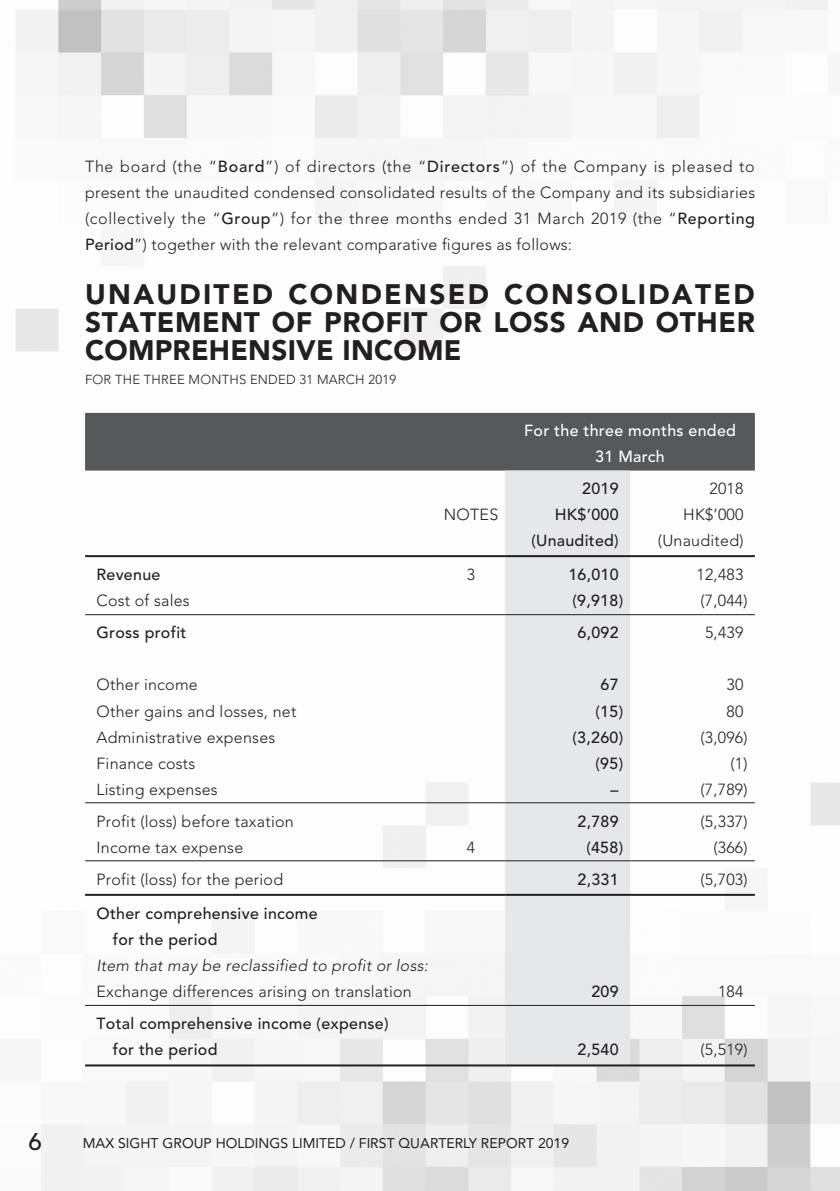
<style>
.page{position:relative;width:840px;height:1191px;background:#fff}
.page>*{position:absolute;margin:0;border:0;box-sizing:border-box;transform-origin:0 0}
.t1{font:900 28px/28px "Avenir LT Std";letter-spacing:.025em;color:#231f20;text-align:justify}
.t2{font:500 24px "Avenir LT Std";color:#231f20}
.t3{font:300 16px/26px "Avenir LT Std";letter-spacing:.015em;color:#231f20;text-align:justify}
.t4{font:500 16px/26px "Avenir LT Std";letter-spacing:.015em;color:#231f20}
.t5{font:italic 300 16px "Avenir LT Std";letter-spacing:.015em;color:#231f20}
.t6{font:500 16px/26px "Avenir LT Std";letter-spacing:.015em;color:#fff;text-align:center}
.t7{font:14px "Avenir LT Std";color:#231f20}
.t8{font:300 13px "Avenir LT Std";letter-spacing:.015em;color:#231f20}
.s1{font-weight:500}
</style>
<div class="page">
<img style="left:15px;top:0;width:824px;height:1191px">
<div style="left:85px;top:413px;width:669px;height:57px;background:#57585a"></div>
<div style="left:505px;top:470px;width:124px;height:594px;background:#e6e7e9"></div>
<hr style="left:85px;top:555px;width:352px;height:2px;background:#231f20">
<hr style="left:437px;top:555px;width:68px;height:2px;background:#231f20">
<hr style="left:505px;top:555px;width:124px;height:2px;background:#231f20">
<hr style="left:629px;top:555px;width:125px;height:2px;background:#231f20">
<hr style="left:85px;top:614px;width:352px;height:1px;background:#231f20">
<hr style="left:437px;top:614px;width:68px;height:1px;background:#231f20">
<hr style="left:505px;top:614px;width:124px;height:1px;background:#231f20">
<hr style="left:629px;top:614px;width:125px;height:1px;background:#231f20">
<hr style="left:85px;top:802px;width:352px;height:1px;background:#231f20">
<hr style="left:437px;top:802px;width:68px;height:1px;background:#231f20">
<hr style="left:505px;top:802px;width:124px;height:1px;background:#231f20">
<hr style="left:629px;top:802px;width:125px;height:1px;background:#231f20">
<hr style="left:85px;top:860px;width:352px;height:1px;background:#231f20">
<hr style="left:437px;top:860px;width:68px;height:1px;background:#231f20">
<hr style="left:505px;top:860px;width:124px;height:1px;background:#231f20">
<hr style="left:629px;top:860px;width:125px;height:1px;background:#231f20">
<hr style="left:85px;top:893px;width:352px;height:2px;background:#231f20">
<hr style="left:437px;top:893px;width:68px;height:2px;background:#231f20">
<hr style="left:505px;top:893px;width:124px;height:2px;background:#231f20">
<hr style="left:629px;top:893px;width:125px;height:2px;background:#231f20">
<hr style="left:85px;top:1005px;width:352px;height:1px;background:#231f20">
<hr style="left:437px;top:1005px;width:68px;height:1px;background:#231f20">
<hr style="left:505px;top:1005px;width:124px;height:1px;background:#231f20">
<hr style="left:629px;top:1005px;width:125px;height:1px;background:#231f20">
<hr style="left:85px;top:1064px;width:352px;height:2px;background:#231f20">
<hr style="left:437px;top:1064px;width:68px;height:2px;background:#231f20">
<hr style="left:505px;top:1064px;width:124px;height:2px;background:#231f20">
<hr style="left:629px;top:1064px;width:125px;height:2px;background:#231f20">
<p class="t3" style="left:85px;top:154px;width:671px">The board (the “<span class="s1">Board</span>”) of directors (the “<span class="s1">Directors</span>”) of the Company is pleased to present the unaudited condensed consolidated results of the Company and its subsidiaries (collectively the “<span class="s1">Group</span>”) for the three months ended 31 March 2019 (the “<span class="s1">Reporting Period</span>”) together with the relevant comparative figures as follows:</p>
<h1 class="t1" style="left:85px;top:280px;width:670px">UNAUDITED CONDENSED CONSOLIDATED STATEMENT OF PROFIT OR LOSS AND OTHER COMPR</h1>
<h1 class="t1" style="left:191px;top:336px;width:272px">EHENSIVE INCOME</h1>
<p class="t8" style="left:85px;top:372px;width:312px">FOR THE THREE MONTHS ENDED 31 MARCH 2019</p>
<p class="t6" style="left:524px;top:418px;width:213px">For the three months ended<br>31 March</p>
<p class="t4" style="left:582px;top:476px;width:38px">2019</p>
<p class="t3" style="left:709px;top:475px;width:36px">2018</p>
<p class="t3" style="left:443px;top:501px;width:56px">NOTES</p>
<p class="t4" style="left:554px;top:502px;width:65px">HK$’000</p>
<p class="t3" style="left:682px;top:501px;width:62px">HK$’000</p>
<p class="t4" style="left:531px;top:528px;width:89px">(Unaudited)</p>
<p class="t3" style="left:657px;top:527px;width:87px">(Unaudited)</p>
<p class="t4" style="left:96px;top:562px;width:65px">Revenue</p>
<p class="t3" style="left:466px;top:562px;width:10px">3</p>
<p class="t4" style="left:568px;top:562px;width:52px">16,010</p>
<p class="t3" style="left:696px;top:562px;width:49px">12,483</p>
<p class="t3" style="left:96px;top:588px;width:95px">Cost of sales</p>
<p class="t4" style="left:572px;top:588px;width:52px">(9,918)</p>
<p class="t3" style="left:700px;top:588px;width:49px">(7,044)</p>
<p class="t4" style="left:96px;top:620px;width:91px">Gross profit</p>
<p class="t4" style="left:577px;top:620px;width:43px">6,092</p>
<p class="t3" style="left:704px;top:620px;width:40px">5,439</p>
<p class="t3" style="left:96px;top:672px;width:103px">Other income</p>
<p class="t4" style="left:600px;top:672px;width:20px">67</p>
<p class="t3" style="left:726px;top:672px;width:18px">30</p>
<p class="t3" style="left:96px;top:698px;width:201px">Other gains and losses, net</p>
<p class="t4" style="left:595px;top:698px;width:29px">(15)</p>
<p class="t3" style="left:726px;top:698px;width:18px">80</p>
<p class="t3" style="left:96px;top:724px;width:180px">Administrative expenses</p>
<p class="t4" style="left:572px;top:724px;width:52px">(3,260)</p>
<p class="t3" style="left:700px;top:724px;width:49px">(3,096)</p>
<p class="t3" style="left:96px;top:750px;width:100px">Finance costs</p>
<p class="t4" style="left:595px;top:750px;width:29px">(95)</p>
<p class="t3" style="left:730px;top:750px;width:19px">(1)</p>
<p class="t3" style="left:96px;top:776px;width:123px">Listing expenses</p>
<p class="t4" style="left:610px;top:776px;width:9px">–</p>
<p class="t3" style="left:700px;top:776px;width:49px">(7,789)</p>
<p class="t3" style="left:96px;top:808px;width:199px">Profit (loss) before taxation</p>
<p class="t4" style="left:577px;top:808px;width:43px">2,789</p>
<p class="t3" style="left:700px;top:808px;width:49px">(5,337)</p>
<p class="t3" style="left:96px;top:834px;width:148px">Income tax expense</p>
<p class="t3" style="left:466px;top:834px;width:10px">4</p>
<p class="t4" style="left:586px;top:834px;width:38px">(458)</p>
<p class="t3" style="left:713px;top:834px;width:36px">(366)</p>
<p class="t3" style="left:96px;top:866px;width:188px">Profit (loss) for the period</p>
<p class="t4" style="left:577px;top:866px;width:43px">2,331</p>
<p class="t3" style="left:700px;top:866px;width:49px">(5,703)</p>
<p class="t4" style="left:113px;top:901px;width:206px;text-indent:-16px">Other comprehensive income for the period</p>
<p class="t5" style="left:96px;top:956px;width:333px">Item that may be reclassified to profit or loss:</p>
<p class="t3" style="left:96px;top:978px;width:317px">Exchange differences arising on translation</p>
<p class="t4" style="left:591px;top:979px;width:29px">209</p>
<p class="t3" style="left:717px;top:978px;width:27px">184</p>
<p class="t4" style="left:113px;top:1011px;width:277px;text-indent:-16px">Total comprehensive income (expense) for the period</p>
<p class="t4" style="left:577px;top:1037px;width:43px">2,540</p>
<p class="t3" style="left:700px;top:1036px;width:49px">(5,519)</p>
<h2 class="t2" style="left:28px;top:1128px;width:15px">6</h2>
<p class="t7" style="left:83px;top:1135px;width:487px">MAX SIGHT GROUP HOLDINGS LIMITED / FIRST QUARTERLY REPORT 2019</p>
</div>
